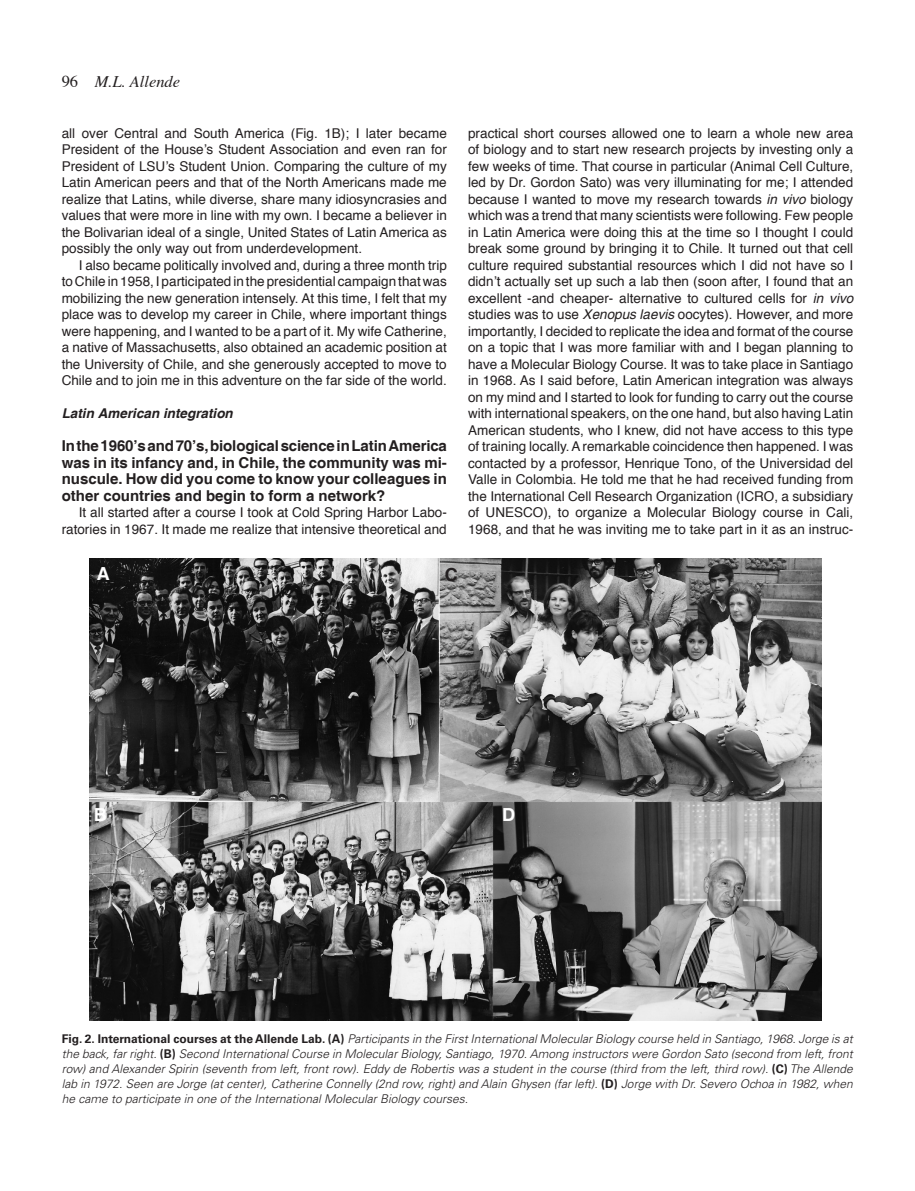
<style>
.page{position:relative;width:915px;height:1191px;background:#fff}
.page>*{position:absolute;margin:0;border:0;box-sizing:border-box;transform-origin:0 0}
._0-PictureA_B_C{font:700 18px "Helvetica";color:#fff}
._0-PictureA_B_C-2{font:700 18px "Helvetica";color:#231f20}
.t1{font:italic 16.5px "Times";color:#231f20}
._0-TitleSmall-1{font:700 15px/16.5px "Helvetica";color:#231f20;text-align:justify}
._0-Texto{font:13.5px/16.5px "Helvetica";color:#231f20;text-align:justify}
._0-TitleSmall-2{font:italic 700 13.5px "Helvetica";color:#231f20}
._0-PictureLegendText{font:italic 300 12px/15px "Univers LT Std";color:#231f20;text-align:justify}
.s1{font-style:normal}
.s2{font-style:italic}
.s3{font-weight:700;font-style:normal}
</style>
<div class="page">
<img style="left:89px;top:559px;width:732px;height:461px">
<p class="t1" style="left:62px;top:72px;width:120px"><span class="s1">96</span> M.L. Allende</p>
<p class="_0-Texto" style="left:62px;top:125px;width:386px">all over Central and South America (Fig. 1B); I later became President of the House’s Student Association and even ran for President of LSU’s Student Union. Comparing the culture of my Latin American peers and that of the North Americans made me realize that Latins, while diverse, share many idiosyncrasies and values that were more in line with my own. I became a believer in the Bolivarian ideal of a single, United States of Latin America as possibly the only way out from underdevelopment.</p>
<p class="_0-Texto" style="left:62px;top:257px;width:386px;text-indent:17px">I also became politically involved and, during a three month trip to Chile in 1958, I participated in the presidential campaign that was mobilizing the new generation intensely. At this time, I felt that my place was to develop my career in Chile, where important things were happening, and I wanted to be a part of it. My wife Catherine, a native of Massachusetts, also obtained an academic position at the University of Chile, and she generously accepted to move to Chile and to join me in this adventure on the far side of the world.</p>
<p class="_0-TitleSmall-2" style="left:62px;top:405px;width:173px">Latin American integration</p>
<p class="_0-TitleSmall-1" style="left:62px;top:438px;width:386px">In the 1960’s and 70’s, biological science in Latin America was in its infancy and, in Chile, the community was mi&shy;nuscule. How did you come to know your colleagues in other countries and begin to form a network?</p>
<p class="_0-Texto" style="left:62px;top:505px;width:386px;text-align:right">It all started after a course I took at Cold Spring Harbor Labo&shy;ratories in 1967. It made me realize that intensive theoretical and</p>
<p class="_0-Texto" style="left:468px;top:125px;width:386px">practical short courses allowed one to learn a whole new area of biology and to start new research projects by investing only a few weeks of time. That course in particular (Animal Cell Culture, led by Dr. Gordon Sato) was very illuminating for me; I attended because I wanted to move my research towards <span class="s2">in vivo</span> biology which was a trend that many scientists were following. Few people in Latin America were doing this at the time so I thought I could break some ground by bringing it to Chile. It turned out that cell culture required substantial resources which I did not have so I didn’t actually set up such a lab then (soon after, I found that an excellent -and cheaper- alternative to cultured cells for <span class="s2">in vivo </span>studies was to use <span class="s2">Xenopus laevis</span> oocytes). However, and more importantly, I decided to replicate the idea and format of the course on a topic that I was more familiar with and I began planning to have a Molecular Biology Course. It was to take place in Santiago in 1968. As I said before, Latin American integration was always on my mind and I started to look for funding to carry out the course with international speakers, on the one hand, but also having Latin American students, who I knew, did not have access to this type of training locally. A remarkable coincidence then happened. I was contacted by a professor, Henrique Tono, of the Universidad del Valle in Colombia. He told me that he had received funding from the International Cell Research Organization (ICRO, a subsidiary of UNESCO), to organize a Molecular Biology course in Cali, 1968, and that he was inviting me to take part in it as an instruc-</p>
<p class="_0-PictureA_B_C" style="left:97px;top:563px;width:14px">A</p>
<p class="_0-PictureA_B_C-2" style="left:444px;top:563px;width:14px">C</p>
<p class="_0-PictureA_B_C" style="left:94px;top:803px;width:14px">B</p>
<p class="_0-PictureA_B_C" style="left:502px;top:803px;width:14px">D</p>
<p class="_0-PictureLegendText" style="left:62px;top:1031px;width:792px"><span class="s3">Fig. 2. International courses at the Allende Lab. (A)</span> Participants in the First International Molecular Biology course held in Santiago, 1968. Jorge is at the back, far right. <span class="s3">(B)</span> Second International Course in Molecular Biology, Santiago, 1970. Among instructors were Gordon Sato (second from left, front row) and Alexander Spirin (seventh from left, front row). Eddy de Robertis was a student in the course (third from the left, third row). <span class="s3">(C)</span> The Allende lab in 1972. Seen are Jorge (at center), Catherine Connelly (2nd row, right) and Alain Ghysen (far left). <span class="s3">(D)</span> Jorge with Dr. Severo Ochoa in 1982, when he came to participate in one of the International Molecular Biology courses.</p>
</div>
